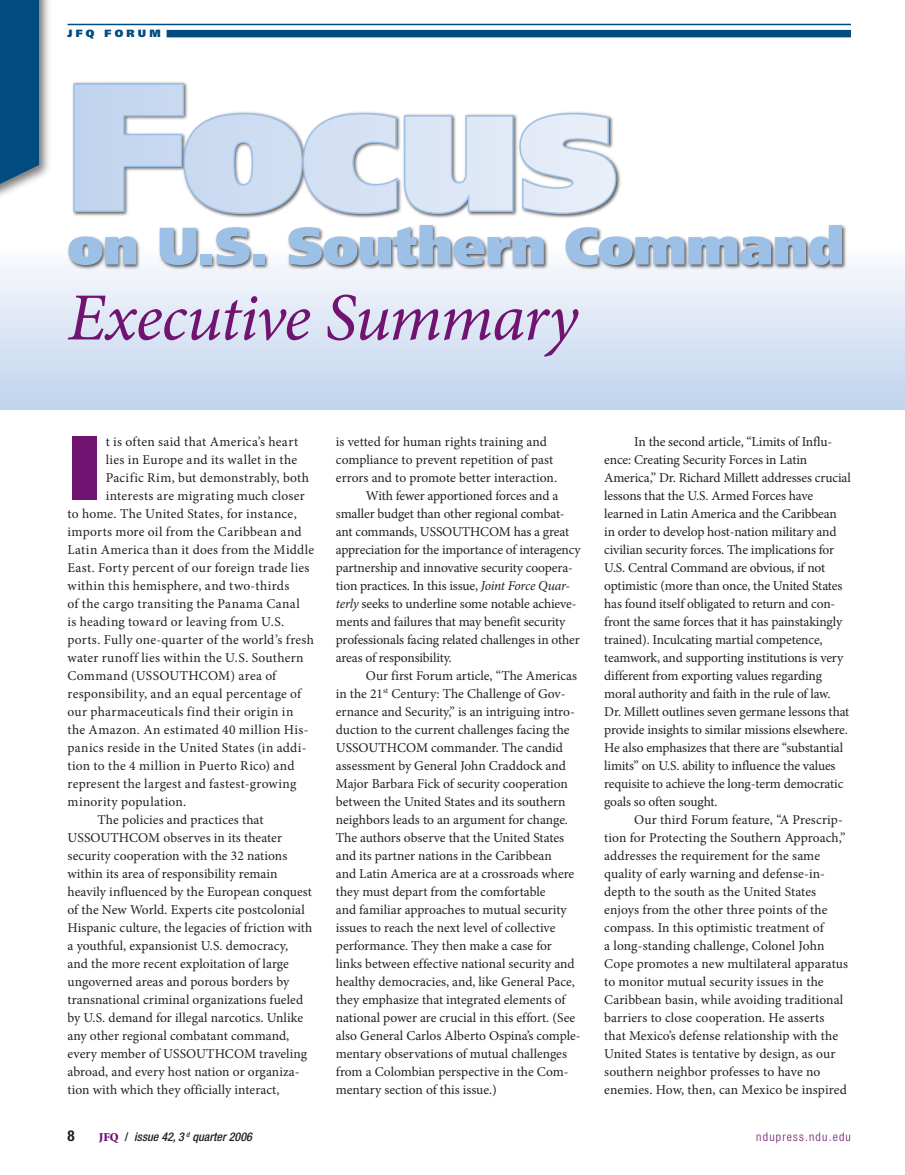
<style>
.page{position:relative;width:905px;height:1175px;background:#fff}
.page>*{position:absolute;margin:0;border:0;box-sizing:border-box;transform-origin:0 0}
.t1{font:900 180px "Frutiger LT Std";color:#fff}
.t2{font:900 90.9px "Frutiger LT Std";color:#711371}
.t3{font:italic 67.5px "Minion Pro";letter-spacing:-.02em;color:#711371}
.t4{font:900 52.5px "Frutiger LT Std";letter-spacing:-.015em;color:#9cc0e6}
.t5{font:13.5px/18px "Minion Pro";color:#231f20}
.t6{font:13.5px "Minion Pro";letter-spacing:.02em;color:#231f20}
.t7{font:13.5px "Minion Pro";letter-spacing:.025em;color:#231f20}
.t8{font:italic 500 condensed 12px "Helvetica Neue LT Std";color:#231f20}
.t9{font:300 condensed 12px "Helvetica Neue LT Std";letter-spacing:.1em;color:#711371}
.t10{font:900 10.5px "Frutiger LT Std";letter-spacing:.3em;color:#004b80}
.s1{font-style:italic}
.s2{font-family:"Minion Std";font-weight:900;font-style:normal;font-stretch:normal;color:#711371}
.s3{font-style:normal}
</style>
<div class="page">
<hr style="left:68px;top:24px;width:782px;height:1px;background:#004b80">
<div style="left:0;top:0;width:52px;height:209px;background:#231f20;opacity:.6"></div>
<svg style="left:0;top:0;width:39px;height:197px;background:#185a89"></svg>
<div style="left:167px;top:30px;width:683px;height:7px;background:#004b80"></div>
<div style="left:0;top:243px;width:904px;height:167px;background:linear-gradient(to bottom,#fcfcfe,#bfd3ed)"></div>
<div style="left:66px;top:81px;width:781px;height:189px;background:#231f20;opacity:.75"></div>
<svg style="left:72px;top:82px;width:546px;height:134px"></svg>
<p class="t10" style="left:68px;top:27px;width:95px">jfq Forum</p>
<h1 class="t1" style="left:68px;top:37px;width:552px">Focus</h1>
<h3 class="t4" style="left:68px;top:214px;width:778px">on U.S. Southern Command</h3>
<h3 class="t3" style="left:68px;top:272px;width:512px">Executive Summary</h3>
<h2 class="t2" style="left:68px;top:412px;width:35px">I</h2>
<p class="t7" style="left:106px;top:432px;width:194px">t is often said that America’s heart</p>
<p class="t7" style="left:106px;top:450px;width:193px">lies in Europe and its wallet in the</p>
<p class="t6" style="left:106px;top:468px;width:205px">Pacific Rim, but demonstrably, both</p>
<p class="t6" style="left:106px;top:486px;width:200px">interests are migrating much closer</p>
<p class="t5" style="left:68px;top:504px;width:231px">to home. The United States, for instance,</p>
<p class="t6" style="left:68px;top:522px;width:235px">imports more oil from the Caribbean and</p>
<p class="t6" style="left:68px;top:540px;width:248px">Latin America than it does from the Middle</p>
<p class="t5" style="left:68px;top:558px;width:243px">East. Forty percent of our foreign trade lies</p>
<p class="t7" style="left:68px;top:576px;width:223px">within this hemisphere, and two-thirds</p>
<p class="t7" style="left:68px;top:594px;width:234px">of the cargo transiting the Panama Canal</p>
<p class="t5" style="left:68px;top:612px;width:218px">is heading toward or leaving from U.S.</p>
<p class="t5" style="left:68px;top:630px;width:248px">ports. Fully one-quarter of the world’s fresh</p>
<p class="t7" style="left:68px;top:648px;width:238px">water runoff lies within the U.S. Southern</p>
<p class="t6" style="left:68px;top:666px;width:210px">Command (USSOUTHCOM) area of</p>
<p class="t6" style="left:68px;top:684px;width:235px">responsibility, and an equal percentage of</p>
<p class="t7" style="left:68px;top:702px;width:227px">our pharmaceuticals find their origin in</p>
<p class="t7" style="left:68px;top:720px;width:243px">the Amazon. An estimated 40 million His-</p>
<p class="t5" style="left:68px;top:738px;width:240px">panics reside in the United States (in addi-</p>
<p class="t6" style="left:68px;top:756px;width:228px">tion to the 4 million in Puerto Rico) and</p>
<p class="t6" style="left:68px;top:774px;width:230px">represent the largest and fastest-growing</p>
<p class="t5" style="left:68px;top:792px;width:120px">minority population.</p>
<p class="t5" style="left:98px;top:810px;width:167px">The policies and practices that</p>
<p class="t5" style="left:68px;top:828px;width:216px">USSOUTHCOM observes in its theater</p>
<p class="t5" style="left:68px;top:846px;width:221px">security cooperation with the 32 nations</p>
<p class="t5" style="left:68px;top:864px;width:211px">within its area of responsibility remain</p>
<p class="t5" style="left:68px;top:882px;width:246px">heavily influenced by the European conquest</p>
<p class="t5" style="left:68px;top:900px;width:239px">of the New World. Experts cite postcolonial</p>
<p class="t5" style="left:68px;top:918px;width:246px">Hispanic culture, the legacies of friction with</p>
<p class="t5" style="left:68px;top:936px;width:222px">a youthful, expansionist U.S. democracy,</p>
<p class="t5" style="left:68px;top:954px;width:223px">and the more recent exploitation of large</p>
<p class="t5" style="left:68px;top:972px;width:223px">ungoverned areas and porous borders by</p>
<p class="t5" style="left:68px;top:990px;width:237px">transnational criminal organizations fueled</p>
<p class="t5" style="left:68px;top:1008px;width:237px">by U.S. demand for illegal narcotics. Unlike</p>
<p class="t5" style="left:68px;top:1026px;width:223px">any other regional combatant command,</p>
<p class="t5" style="left:68px;top:1044px;width:241px">every member of USSOUTHCOM traveling</p>
<p class="t5" style="left:68px;top:1062px;width:233px">abroad, and every host nation or organiza-</p>
<p class="t5" style="left:67px;top:1080px;width:213px">tion with which they officially interact,</p>
<p class="t5" style="left:336px;top:432px;width:212px">is vetted for human rights training and</p>
<p class="t5" style="left:336px;top:450px;width:219px">compliance to prevent repetition of past</p>
<p class="t5" style="left:336px;top:468px;width:223px">errors and to promote better interaction.</p>
<p class="t5" style="left:366px;top:486px;width:194px">With fewer apportioned forces and a</p>
<p class="t5" style="left:336px;top:504px;width:230px">smaller budget than other regional combat-</p>
<p class="t5" style="left:336px;top:522px;width:235px">ant commands, USSOUTHCOM has a great</p>
<p class="t5" style="left:336px;top:540px;width:246px">appreciation for the importance of interagency</p>
<p class="t5" style="left:336px;top:558px;width:239px">partnership and innovative security coopera-</p>
<p class="t5" style="left:336px;top:576px;width:236px">tion practices. In this issue, <span class="s1">Joint Force Quar-</span></p>
<p class="t5" style="left:336px;top:594px;width:242px"><span class="s1">terly</span> seeks to underline some notable achieve-</p>
<p class="t5" style="left:336px;top:612px;width:231px">ments and failures that may benefit security</p>
<p class="t5" style="left:336px;top:630px;width:245px">professionals facing related challenges in other</p>
<p class="t5" style="left:336px;top:648px;width:117px">areas of responsibility.</p>
<p class="t5" style="left:366px;top:666px;width:213px">Our first Forum article, “The Americas</p>
<p class="t5" style="left:336px;top:684px;width:231px">in the 21<sup>st</sup> Century: The Challenge of Gov-</p>
<p class="t5" style="left:336px;top:702px;width:240px">ernance and Security,” is an intriguing intro-</p>
<p class="t5" style="left:336px;top:720px;width:235px">duction to the current challenges facing the</p>
<p class="t5" style="left:336px;top:738px;width:229px">USSOUTHCOM commander. The candid</p>
<p class="t5" style="left:336px;top:756px;width:231px">assessment by General John Craddock and</p>
<p class="t5" style="left:336px;top:774px;width:233px">Major Barbara Fick of security cooperation</p>
<p class="t5" style="left:336px;top:792px;width:231px">between the United States and its southern</p>
<p class="t5" style="left:336px;top:810px;width:234px">neighbors leads to an argument for change.</p>
<p class="t5" style="left:336px;top:828px;width:230px">The authors observe that the United States</p>
<p class="t5" style="left:336px;top:846px;width:217px">and its partner nations in the Caribbean</p>
<p class="t5" style="left:336px;top:864px;width:240px">and Latin America are at a crossroads where</p>
<p class="t5" style="left:336px;top:882px;width:211px">they must depart from the comfortable</p>
<p class="t5" style="left:336px;top:900px;width:232px">and familiar approaches to mutual security</p>
<p class="t5" style="left:336px;top:918px;width:221px">issues to reach the next level of collective</p>
<p class="t5" style="left:336px;top:936px;width:217px">performance. They then make a case for</p>
<p class="t5" style="left:336px;top:954px;width:240px">links between effective national security and</p>
<p class="t5" style="left:336px;top:972px;width:240px">healthy democracies, and, like General Pace,</p>
<p class="t5" style="left:336px;top:990px;width:231px">they emphasize that integrated elements of</p>
<p class="t5" style="left:336px;top:1008px;width:241px">national power are crucial in this effort. (See</p>
<p class="t5" style="left:336px;top:1026px;width:246px">also General Carlos Alberto Ospina’s comple-</p>
<p class="t5" style="left:336px;top:1044px;width:233px">mentary observations of mutual challenges</p>
<p class="t5" style="left:336px;top:1062px;width:234px">from a Colombian perspective in the Com-</p>
<p class="t5" style="left:336px;top:1080px;width:162px">mentary section of this issue.)</p>
<p class="t5" style="left:604px;top:432px;width:248px;text-indent:30px">In the second article, “Limits of Influ&shy;ence: Creating Security Forces in Latin America,” Dr. Richard Millett addresses crucial lessons that the U.S. Armed Forces have learned in Latin America and the Caribbean in order to develop host-nation military and civilian security forces. The implications for U.S. Central Command are obvious, if not optimistic (more than once, the United States has found itself obligated to return and con&shy;front the same forces that it has painstakingly trained). Inculcating martial competence, teamwork, and supporting institutions is very different from exporting values regarding moral authority and faith in the rule of law.<br>Dr. Millett outlines seven germane lessons that provide insights to similar missions elsewhere.<br>He also emphasizes that there are “substantial limits” on U.S. ability to influence the values requisite to achieve the long-term democratic goals so often sought.</p>
<p class="t5" style="left:604px;top:810px;width:245px;text-indent:30px">Our third Forum feature, “A Prescrip&shy;tion for Protecting the Southern Approach,” addresses the requirement for the same quality of early warning and defense-in&shy;depth to the south as the United States enjoys from the other three points of the compass. In this optimistic treatment of<br>a long-standing challenge, Colonel John Cope promotes a new multilateral apparatus to monitor mutual security issues in the Caribbean basin, while avoiding traditional barriers to close cooperation. He asserts that Mexico’s defense relationship with the United States is tentative by design, as our southern neighbor professes to have no enemies. How, then, can Mexico be inspired</p>
<p class="t8" style="left:99px;top:1129px;width:155px"><span class="s2">JFQ</span> <span class="s3">/</span> issue 42, 3 <sup>d</sup> quarter 2006</p>
<p class="t9" style="left:756px;top:1129px;width:96px">ndupress.ndu.edu</p>
</div>
